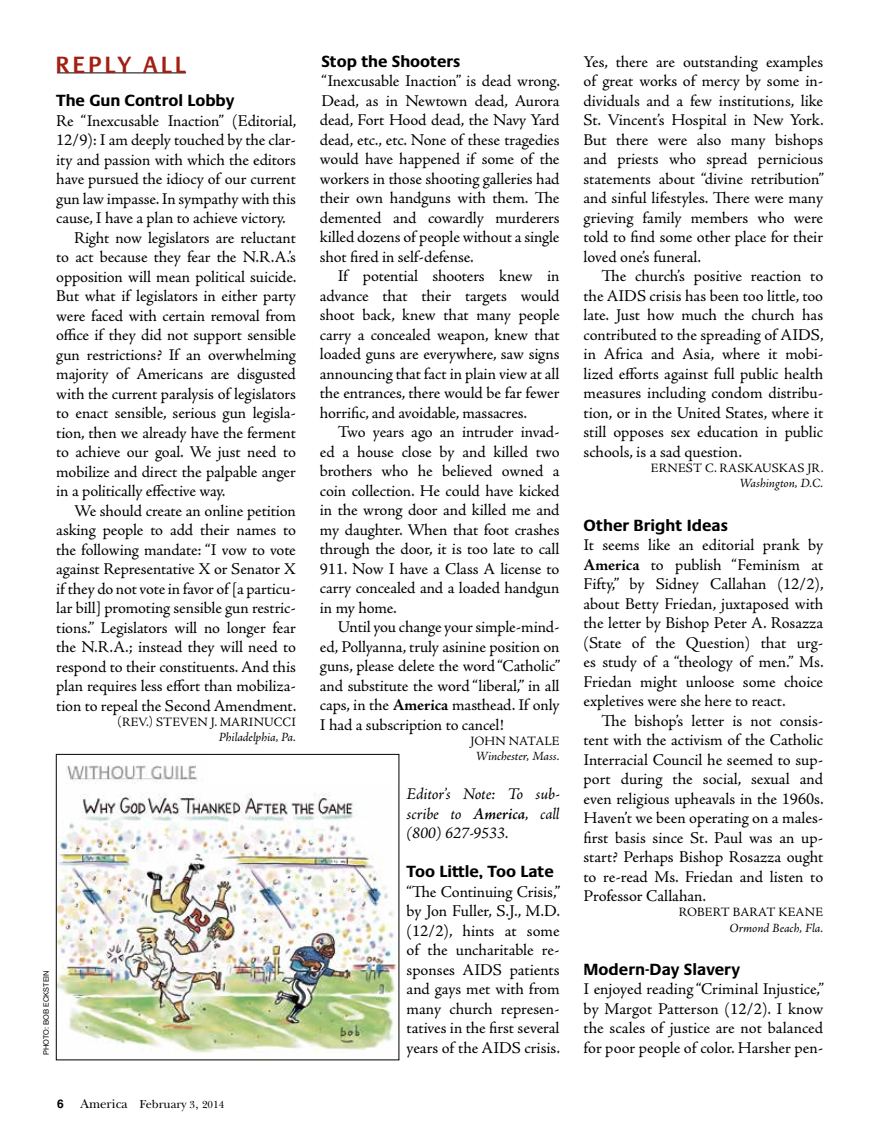
<style>
.page{position:relative;width:878px;height:1134px;background:#fff}
.page>*{position:absolute;margin:0;border:0;box-sizing:border-box;transform-origin:0 0}
.t1{font:600 24px "Praxis LT Pro";color:#a21f14}
.t2{font:16.5px/19.5px "Adobe Jenson Pro";letter-spacing:-.005em;color:#000;text-align:justify}
.t3{font:700 16.5px "Praxis LT Pro";letter-spacing:-.005em;color:#000}
.t4{font:italic 16.5px/19.5px "Adobe Jenson Pro";letter-spacing:-.005em;color:#000;text-align:justify}
.t5{font:12.75px "Adobe Jenson Pro";letter-spacing:.01em;color:#000}
.t6{font:italic 12.75px "Adobe Jenson Pro";letter-spacing:-.005em;color:#000}
.t7{font:12.75px "New Baskerville ITC";color:#000}
.t8{font:7.5px "Helvetica Neue";color:#000}
.s1{font-family:"Helvetica LT Std";font-weight:700;font-size:12px}
.s2{font-size:12px}
.s3{font-size:10.5px}
.s4{font-weight:700}
.s5{font-weight:600}
</style>
<div class="page">
<hr style="left:57px;top:73px;width:129px;height:1px;background:#000">
<img style="left:58px;top:793px;width:339px;height:260px">
<div style="left:56px;top:754px;width:343px;height:306px;border:1px solid #000"></div>
<img style="left:66px;top:765px;width:132px;height:19px">
<h1 class="t1" style="left:56px;top:50px;width:103px">REPLY ALL</h1>
<p class="t3" style="left:56px;top:91px;width:179px">The Gun Control Lobby</p>
<p class="t2" style="left:56px;top:111px;width:241px">Re “Inexcusable Inaction” (Editorial,</p>
<p class="t2" style="left:56px;top:131px;width:241px">12/9): I am deeply touched by the clar-</p>
<p class="t2" style="left:56px;top:150px;width:241px">ity and passion with which the editors</p>
<p class="t2" style="left:56px;top:170px;width:241px">have pursued the idiocy of our current</p>
<p class="t2" style="left:56px;top:189px;width:241px">gun law impasse. In sympathy with this</p>
<p class="t2" style="left:56px;top:209px;width:231px">cause, I have a plan to achieve victory.</p>
<p class="t2" style="left:74px;top:228px;width:223px">Right now legislators are reluctant</p>
<p class="t2" style="left:56px;top:248px;width:241px">to act because they fear the N.R.A.’s</p>
<p class="t2" style="left:56px;top:267px;width:242px">opposition will mean political suicide.</p>
<p class="t2" style="left:56px;top:287px;width:241px">But what if legislators in either party</p>
<p class="t2" style="left:56px;top:306px;width:241px">were faced with certain removal from</p>
<p class="t2" style="left:56px;top:326px;width:241px">office if they did not support sensible</p>
<p class="t2" style="left:56px;top:345px;width:241px">gun restrictions? If an overwhelming</p>
<p class="t2" style="left:56px;top:365px;width:241px">majority of Americans are disgusted</p>
<p class="t2" style="left:56px;top:384px;width:241px">with the current paralysis of legislators</p>
<p class="t2" style="left:56px;top:404px;width:241px">to enact sensible, serious gun legisla-</p>
<p class="t2" style="left:56px;top:423px;width:241px">tion, then we already have the ferment</p>
<p class="t2" style="left:56px;top:443px;width:241px">to achieve our goal. We just need to</p>
<p class="t2" style="left:56px;top:462px;width:241px">mobilize and direct the palpable anger</p>
<p class="t2" style="left:56px;top:482px;width:171px">in a politically effective way.</p>
<p class="t2" style="left:74px;top:501px;width:223px">We should create an online petition</p>
<p class="t2" style="left:56px;top:521px;width:241px">asking people to add their names to</p>
<p class="t2" style="left:56px;top:540px;width:241px">the following mandate: “I vow to vote</p>
<p class="t2" style="left:56px;top:560px;width:241px">against Representative X or Senator X</p>
<p class="t2" style="left:56px;top:579px;width:241px">if they do not vote in favor of [a particu-</p>
<p class="t2" style="left:56px;top:599px;width:241px">lar bill] promoting sensible gun restric-</p>
<p class="t2" style="left:56px;top:618px;width:241px">tions.” Legislators will no longer fear</p>
<p class="t2" style="left:56px;top:638px;width:241px">the N.R.A.; instead they will need to</p>
<p class="t2" style="left:56px;top:657px;width:241px">respond to their constituents. And this</p>
<p class="t2" style="left:56px;top:677px;width:241px">plan requires less effort than mobiliza-</p>
<p class="t2" style="left:56px;top:696px;width:241px">tion to repeal the Second Amendment.</p>
<p class="t5" style="left:118px;top:715px;width:123px">(Rev.) Steven J. Marinucci</p>
<p class="t6" style="left:219px;top:730px;width:78px">Philadelphia, Pa.</p>
<p class="t8" style="left:41px;top:1055px;width:85px;rotate:-90deg">Photo: bob eckstein</p>
<p class="t7" style="left:57px;top:1097px;width:169px"><span class="s1">6</span> America <span class="s2">February</span> <span class="s3">3</span>, <span class="s3">2014</span></p>
<p class="t3" style="left:321px;top:51px;width:140px">Stop the Shooters</p>
<p class="t2" style="left:320px;top:72px;width:242px">“Inexcusable Inaction” is dead wrong.<br>Dead, as in Newtown dead, Aurora dead, Fort Hood dead, the Navy Yard dead, etc., etc. None of these tragedies would have happened if some of the workers in those shooting galleries had their own handguns with them. The demented and cowardly murderers killed dozens of people without a single shot fired in self-defense.</p>
<p class="t2" style="left:320px;top:267px;width:241px;text-indent:18px">If potential shooters knew in advance that their targets would shoot back, knew that many people carry a concealed weapon, knew that loaded guns are everywhere, saw signs announcing that fact in plain view at all the entrances, there would be far fewer horrific, and avoidable, massacres.</p>
<p class="t2" style="left:320px;top:423px;width:241px;text-indent:18px">Two years ago an intruder invad&shy;ed a house close by and killed two brothers who he believed owned a coin collection. He could have kicked in the wrong door and killed me and my daughter. When that foot crashes through the door, it is too late to call 911. Now I have a Class A license to carry concealed and a loaded handgun in my home.</p>
<p class="t2" style="left:320px;top:618px;width:242px;text-indent:18px">Until you change your simple-mind&shy;ed, Pollyanna, truly asinine position on guns, please delete the word “Catholic” and substitute the word “liberal,” in all caps, in the <span class="s4">America</span> masthead. If only I had a subscription to cancel!</p>
<p class="t5" style="left:470px;top:734px;width:16px">John</p>
<p class="t5" style="left:508px;top:734px;width:20px">Natale</p>
<p class="t6" style="left:475px;top:749px;width:86px">Winchester, Mass.</p>
<p class="t4" style="left:406px;top:785px;width:154px">Editor’s Note: To sub&shy;scribe to <span class="s5">America</span>, call (800) 627-9533.</p>
<p class="t3" style="left:406px;top:862px;width:149px">Too Little, Too Late</p>
<p class="t2" style="left:406px;top:882px;width:155px">“The Continuing Crisis,” by Jon Fuller, S.J., M.D. (12/2), hints at some of the uncharitable re&shy;sponses AIDS patients and gays met with from many church represen&shy;tatives in the first several years of the AIDS crisis.</p>
<p class="t2" style="left:583px;top:52px;width:242px">Yes, there are outstanding examples of great works of mercy by some in&shy;dividuals and a few institutions, like St. Vincent’s Hospital in New York.<br>But there were also many bishops and priests who spread pernicious statements about “divine retribution” and sinful lifestyles. There were many grieving family members who were told to find some other place for their loved one’s funeral.</p>
<p class="t2" style="left:583px;top:267px;width:241px;text-indent:18px">The church’s positive reaction to the AIDS crisis has been too little, too late. Just how much the church has contributed to the spreading of AIDS, in Africa and Asia, where it mobi&shy;lized efforts against full public health measures including condom distribu&shy;tion, or in the United States, where it still opposes sex education in public schools, is a sad question.</p>
<p class="t5" style="left:651px;top:461px;width:18px">Ernest</p>
<p class="t5" style="left:705px;top:461px;width:33px">C. Raskauskas</p>
<p class="t5" style="left:807px;top:461px;width:18px">Jr.</p>
<p class="t6" style="left:739px;top:476px;width:86px">Washington, D.C.</p>
<p class="t3" style="left:583px;top:515px;width:146px">Other Bright Ideas</p>
<p class="t2" style="left:583px;top:535px;width:241px">It seems like an editorial prank by <span class="s4">America</span> to publish “Feminism at Fifty,” by Sidney Callahan (12/2), about Betty Friedan, juxtaposed with the letter by Bishop Peter A. Rosazza (State of the Question) that urg&shy;es study of a “theology of men.” Ms.<br>Friedan might unloose some choice expletives were she here to react.</p>
<p class="t2" style="left:583px;top:711px;width:241px;text-indent:18px">The bishop’s letter is not consis&shy;tent with the activism of the Catholic Interracial Council he seemed to sup&shy;port during the social, sexual and even religious upheavals in the 1960s.<br>Haven’t we been operating on a males&shy;first basis since St. Paul was an up&shy;start? Perhaps Bishop Rosazza ought to re-read Ms. Friedan and listen to Professor Callahan.</p>
<p class="t5" style="left:678px;top:905px;width:18px">Robert</p>
<p class="t5" style="left:732px;top:905px;width:18px">Barat</p>
<p class="t5" style="left:778px;top:905px;width:19px">Keane</p>
<p class="t6" style="left:729px;top:920px;width:95px">Ormond Beach, Fla.</p>
<p class="t3" style="left:583px;top:959px;width:158px">Modern-Day Slavery</p>
<p class="t2" style="left:583px;top:980px;width:242px">I enjoyed reading “Criminal Injustice,” by Margot Patterson (12/2). I know the scales of justice are not balanced for poor people of color. Harsher pen-</p>
</div>
